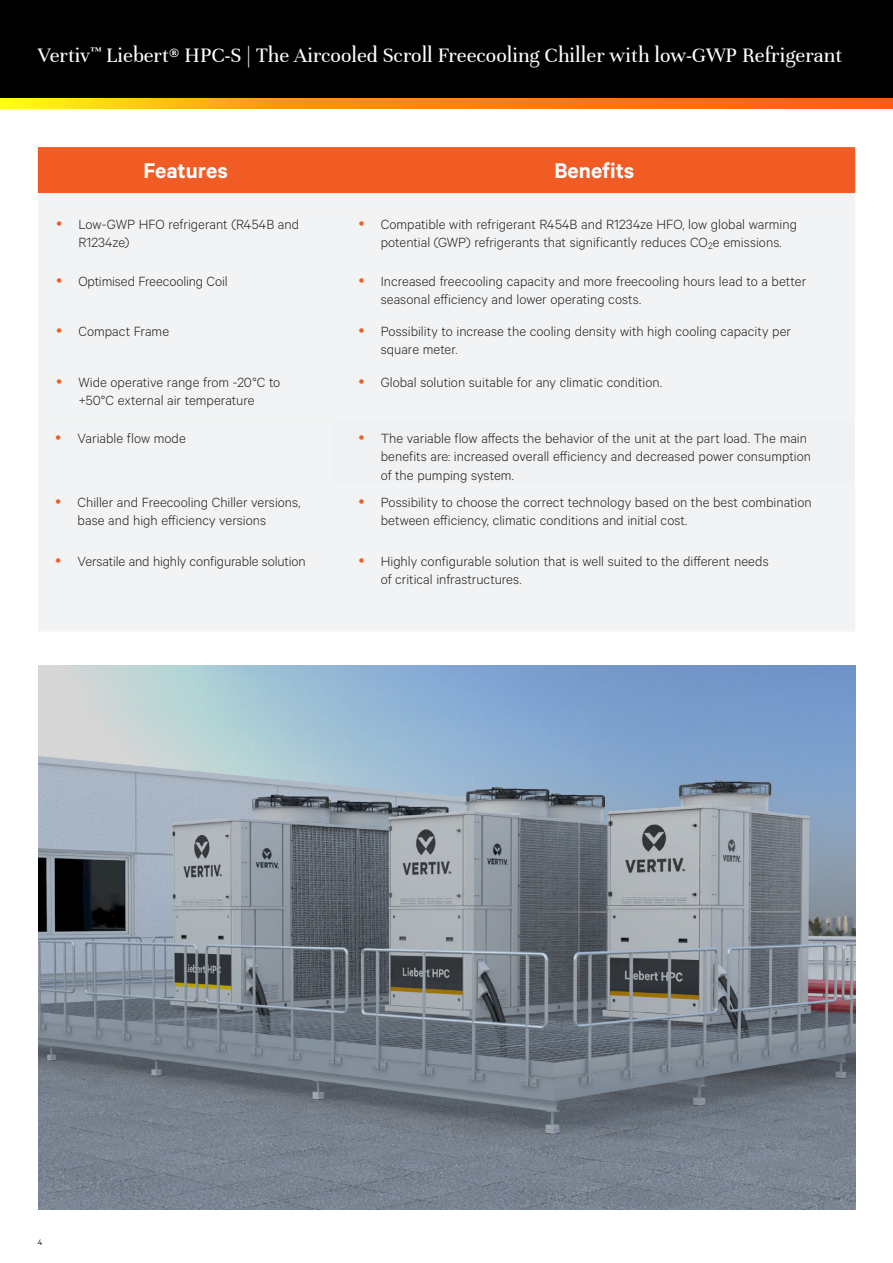
<style>
.page{position:relative;width:893px;height:1263px;background:#fff}
.page>*{position:absolute;margin:0;border:0;box-sizing:border-box;transform-origin:0 0}
.Orange_Box_Heading{font:600 24px "Calibre";color:#fff}
.Vertiv_Header_Small_Title{font:22.05px "Unna";color:#fff}
.t1{font:300 15px/18px "Calibre";color:#231f20}
.Page_Number_Left{font:9px "Calibre";color:#231f20}
</style>
<div class="page">
<div style="left:0;top:0;width:893px;height:108px;background:#000"></div>
<svg style="left:0;top:98px;width:893px;height:11px;background:#ff9014"></svg>
<svg style="left:38px;top:147px;width:817px;height:65px"></svg>
<div style="left:38px;top:213px;width:817px;height:207px;background:#f2f3f4"></div>
<div style="left:38px;top:420px;width:817px;height:211px;background:#f2f3f4"></div>
<div style="left:333px;top:420px;width:522px;height:64px;background:#f0f1f2"></div>
<img style="left:38px;top:665px;width:817px;height:544px">
<svg style="left:57px;top:221px;width:4px;height:5px"></svg>
<svg style="left:359px;top:221px;width:5px;height:5px"></svg>
<svg style="left:57px;top:278px;width:4px;height:5px"></svg>
<svg style="left:359px;top:278px;width:5px;height:5px"></svg>
<svg style="left:57px;top:329px;width:4px;height:4px"></svg>
<svg style="left:359px;top:329px;width:5px;height:4px"></svg>
<svg style="left:57px;top:379px;width:4px;height:4px"></svg>
<svg style="left:359px;top:379px;width:5px;height:4px"></svg>
<svg style="left:56px;top:436px;width:5px;height:4px"></svg>
<svg style="left:56px;top:500px;width:5px;height:4px"></svg>
<svg style="left:359px;top:500px;width:5px;height:4px"></svg>
<svg style="left:56px;top:558px;width:5px;height:4px"></svg>
<svg style="left:359px;top:558px;width:5px;height:4px"></svg>
<p class="Vertiv_Header_Small_Title" style="left:38px;top:42px;width:806px">Vertiv<sup>™</sup> Liebert® HPC-S | The Aircooled Scroll Freecooling Chiller with low-GWP Refrigerant</p>
<p class="Orange_Box_Heading" style="left:143px;top:156px;width:86px">Features</p>
<p class="Orange_Box_Heading" style="left:554px;top:156px;width:81px">Benefits</p>
<p class="t1" style="left:78px;top:215px;width:222px">Low-GWP HFO refrigerant (R454B and<br>R1234ze)</p>
<p class="t1" style="left:381px;top:215px;width:418px">Compatible with refrigerant R454B and R1234ze HFO, low global warming potential (GWP) refrigerants that significantly reduces CO<sub>2</sub>e emissions.</p>
<p class="t1" style="left:78px;top:272px;width:151px">Optimised Freecooling Coil</p>
<p class="t1" style="left:381px;top:272px;width:427px">Increased freecooling capacity and more freecooling hours lead to a better seasonal efficiency and lower operating costs.</p>
<p class="t1" style="left:78px;top:322px;width:92px">Compact Frame</p>
<p class="t1" style="left:381px;top:322px;width:412px">Possibility to increase the cooling density with high cooling capacity per square meter.</p>
<p class="t1" style="left:78px;top:372px;width:204px">Wide operative range from -20°C to +50°C external air temperature</p>
<p class="t1" style="left:381px;top:372px;width:283px">Global solution suitable for any climatic condition.</p>
<p class="t1" style="left:78px;top:429px;width:110px">Variable flow mode</p>
<p class="t1" style="left:381px;top:429px;width:432px">The variable flow affects the behavior of the unit at the part load. The main benefits are: increased overall efficiency and decreased power consumption of the pumping system.</p>
<p class="t1" style="left:78px;top:493px;width:225px">Chiller and Freecooling Chiller versions, base and high efficiency versions</p>
<p class="t1" style="left:381px;top:493px;width:433px">Possibility to choose the correct technology based on the best combination between efficiency, climatic conditions and initial cost.</p>
<p class="t1" style="left:78px;top:551px;width:230px">Versatile and highly configurable solution</p>
<p class="t1" style="left:381px;top:551px;width:389px">Highly configurable solution that is well suited to the different needs of critical infrastructures.</p>
<p class="Page_Number_Left" style="left:38px;top:1236px;width:6px">4</p>
</div>
